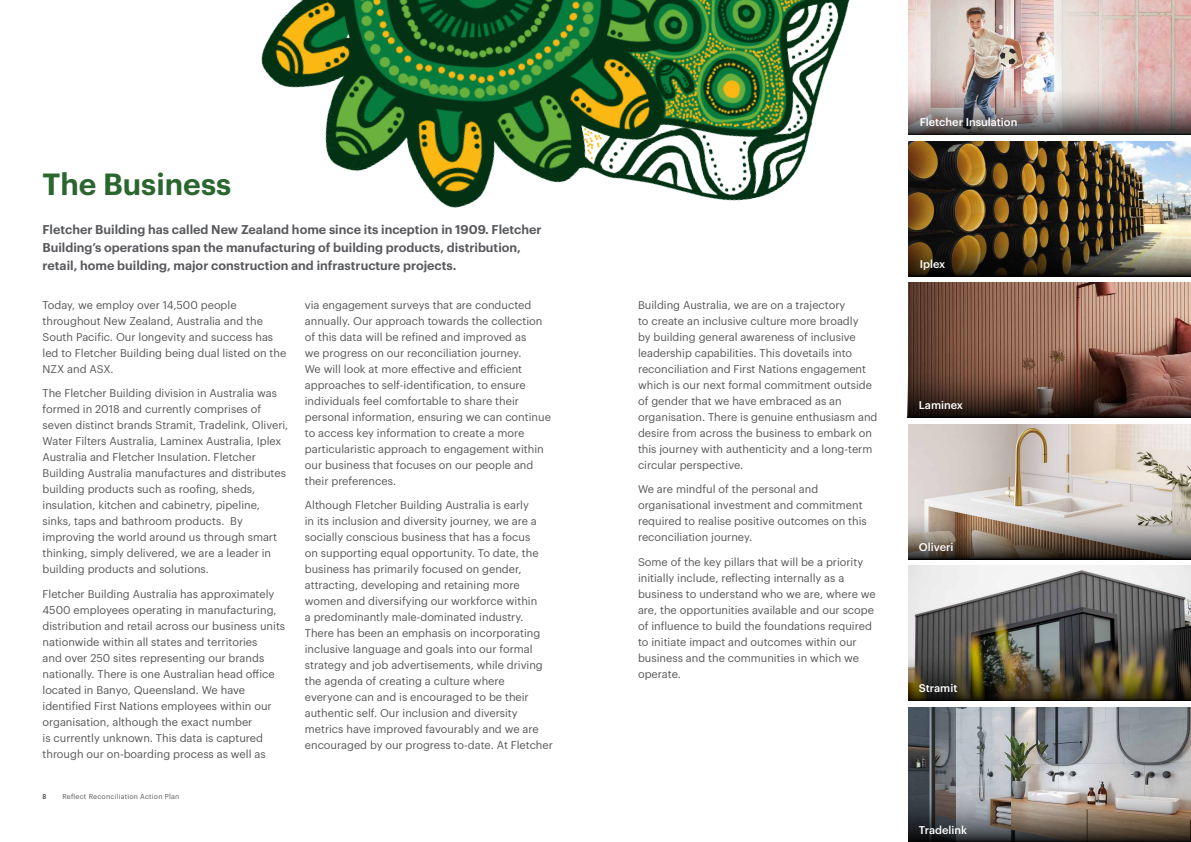
<style>
.page{position:relative;width:1191px;height:842px;background:#fff}
.page>*{position:absolute;margin:0;border:0;box-sizing:border-box;transform-origin:0 0}
.t1{font:600 30px "Graphik";color:#2b662e}
.t2{font:600 12.5px/18px "Graphik";color:#58595d}
.t3{font:11px/16px "Graphik";color:#575757}
.t4{font:500 11px "Graphik";color:#fff}
.t5{font:7px "Graphik";letter-spacing:.03em;color:#58595d}
.t6{font:700 7px "Frutiger LT Pro";color:#58595d}
</style>
<div class="page">
<img style="left:261px;top:0;width:790px;height:316px">
<img style="left:909px;top:142px;width:282px;height:70px">
<img style="left:909px;top:424px;width:282px;height:71px">
<img style="left:909px;top:566px;width:282px;height:71px">
<img style="left:909px;top:283px;width:282px;height:135px">
<img style="left:909px;top:707px;width:282px;height:71px">
<img style="left:909px;top:0;width:282px;height:71px">
<img style="left:908px;top:71px;width:283px;height:64px">
<img style="left:908px;top:212px;width:283px;height:64px">
<svg style="left:908px;top:354px;width:282px;height:64px;background:#5b3b30"></svg>
<svg style="left:909px;top:495px;width:282px;height:64px;background:#9f968e"></svg>
<img style="left:909px;top:637px;width:282px;height:64px">
<svg style="left:909px;top:778px;width:282px;height:64px;background:#807a75"></svg>
<h1 class="t1" style="left:43px;top:161px;width:190px">The Business</h1>
<p class="t2" style="left:43px;top:220px;width:500px">Fletcher Building has called New Zealand home since its inception in 1909. Fletcher<br>Building’s operations span the manufacturing of building products, distribution, retail, home building, major construction and infrastructure projects.</p>
<p class="t3" style="left:43px;top:296px;width:245px">Today, we employ over 14,500 people throughout New Zealand, Australia and the South Pacific. Our longevity and success has led to Fletcher Building being dual listed on the NZX and ASX.</p>
<p class="t3" style="left:43px;top:384px;width:247px">The Fletcher Building division in Australia was formed in 2018 and currently comprises of seven distinct brands Stramit, Tradelink, Oliveri, Water Filters Australia, Laminex Australia, Iplex Australia and Fletcher Insulation. Fletcher Building Australia manufactures and distributes building products such as roofing, sheds, insulation, kitchen and cabinetry, pipeline, sinks, taps and bathroom products. By improving the world around us through smart thinking, simply delivered, we are a leader in building products and solutions.</p>
<p class="t3" style="left:43px;top:585px;width:244px">Fletcher Building Australia has approximately 4500 employees operating in manufacturing, distribution and retail across our business units nationwide within all states and territories<br>and over 250 sites representing our brands nationally. There is one Australian head office located in Banyo, Queensland. We have identified First Nations employees within our organisation, although the exact number<br>is currently unknown. This data is captured through our on-boarding process as well as</p>
<p class="t6" style="left:43px;top:793px;width:5px">8</p>
<p class="t5" style="left:62px;top:792px;width:118px">Reflect Reconciliation Action Plan</p>
<p class="t3" style="left:305px;top:296px;width:248px">via engagement surveys that are conducted annually. Our approach towards the collection of this data will be refined and improved as<br>we progress on our reconciliation journey.<br>We will look at more effective and efficient approaches to self-identification, to ensure individuals feel comfortable to share their personal information, ensuring we can continue to access key information to create a more particularistic approach to engagement within our business that focuses on our people and their preferences.</p>
<p class="t3" style="left:305px;top:496px;width:250px">Although Fletcher Building Australia is early<br>in its inclusion and diversity journey, we are a socially conscious business that has a focus<br>on supporting equal opportunity. To date, the business has primarily focused on gender, attracting, developing and retaining more women and diversifying our workforce within<br>a predominantly male-dominated industry.<br>There has been an emphasis on incorporating inclusive language and goals into our formal strategy and job advertisements, while driving the agenda of creating a culture where everyone can and is encouraged to be their authentic self. Our inclusion and diversity metrics have improved favourably and we are encouraged by our progress to-date. At Fletcher</p>
<p class="t4" style="left:919px;top:114px;width:99px">Fletcher Insulation</p>
<p class="t3" style="left:638px;top:296px;width:241px">Building Australia, we are on a trajectory<br>to create an inclusive culture more broadly<br>by building general awareness of inclusive leadership capabilities. This dovetails into reconciliation and First Nations engagement which is our next formal commitment outside of gender that we have embraced as an organisation. There is genuine enthusiasm and desire from across the business to embark on this journey with authenticity and a long-term circular perspective.</p>
<p class="t3" style="left:638px;top:480px;width:230px">We are mindful of the personal and organisational investment and commitment required to realise positive outcomes on this reconciliation journey.</p>
<p class="t3" style="left:638px;top:553px;width:239px">Some of the key pillars that will be a priority initially include, reflecting internally as a business to understand who we are, where we are, the opportunities available and our scope of influence to build the foundations required to initiate impact and outcomes within our business and the communities in which we operate.</p>
<p class="t4" style="left:919px;top:255px;width:27px">Iplex</p>
<p class="t4" style="left:919px;top:397px;width:46px">Laminex</p>
<p class="t4" style="left:919px;top:538px;width:36px">Oliveri</p>
<p class="t4" style="left:919px;top:680px;width:40px">Stramit</p>
<p class="t4" style="left:919px;top:821px;width:50px">Tradelink</p>
</div>
